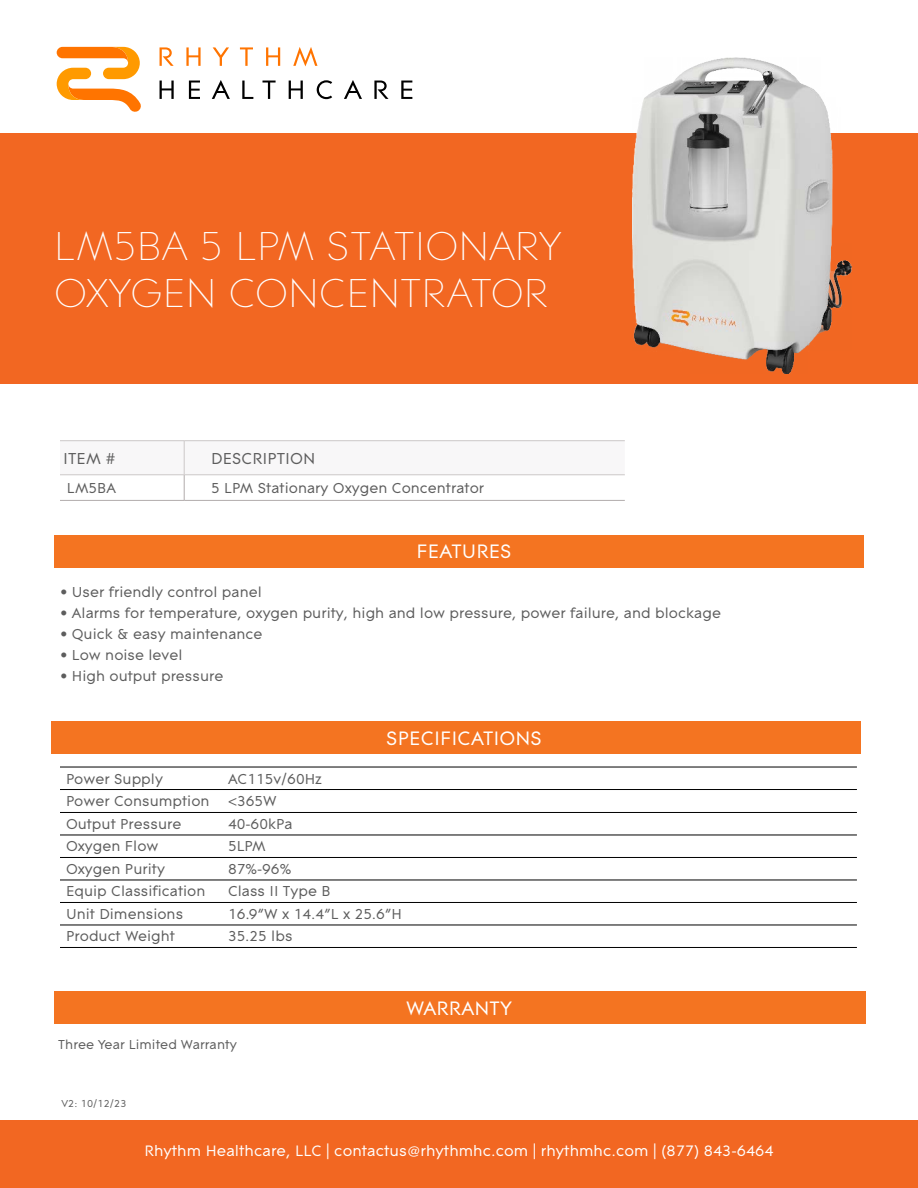
<style>
.page{position:relative;width:918px;height:1188px;background:#fff}
.page>*{position:absolute;margin:0;border:0;box-sizing:border-box;transform-origin:0 0}
.t1{font:100 42px/46.5px "Contax Pro 35";color:#fff}
.t2{font:20.25px "Contax Pro 55";color:#fff}
.t3{font:16.5px "Contax Pro 55";color:#5d5d5d}
.t4{font:15.75px "Contax Pro 55";color:#fff}
.t5{font:15px/22.8px "Contax Pro 55";color:#5d5d5d}
.t6{font:13.5px "Contax Pro 55";color:#5d5d5d}
.t7{font:10.5px "Contax Pro 55";letter-spacing:.01em;color:#5d5d5d}
.s1{font-size:13.5px}
</style>
<div class="page">
<div style="left:0;top:134px;width:918px;height:250px;background:#f26722"></div>
<svg style="left:240px;top:47px;width:13px;height:19px"></svg>
<svg style="left:160px;top:47px;width:14px;height:19px"></svg>
<svg style="left:186px;top:47px;width:15px;height:19px"></svg>
<svg style="left:213px;top:47px;width:16px;height:19px"></svg>
<svg style="left:266px;top:47px;width:14px;height:19px"></svg>
<svg style="left:293px;top:47px;width:24px;height:19px"></svg>
<svg style="left:160px;top:81px;width:14px;height:18px"></svg>
<svg style="left:189px;top:81px;width:11px;height:18px"></svg>
<svg style="left:212px;top:80px;width:18px;height:19px"></svg>
<svg style="left:242px;top:81px;width:11px;height:18px"></svg>
<svg style="left:262px;top:81px;width:14px;height:18px"></svg>
<svg style="left:289px;top:81px;width:14px;height:18px"></svg>
<svg style="left:317px;top:80px;width:15px;height:19px"></svg>
<svg style="left:344px;top:80px;width:18px;height:19px"></svg>
<svg style="left:374px;top:81px;width:15px;height:18px"></svg>
<svg style="left:401px;top:81px;width:11px;height:18px"></svg>
<svg style="left:57px;top:47px;width:84px;height:65px"></svg>
<div style="left:0;top:1120px;width:918px;height:68px;background:#f26722"></div>
<div style="left:54px;top:992px;width:811px;height:32px;background:#f47421"></div>
<hr style="left:60px;top:767px;width:162px;height:1px;background:#000">
<hr style="left:222px;top:767px;width:635px;height:1px;background:#000">
<hr style="left:60px;top:789px;width:162px;height:1px;background:#000">
<hr style="left:222px;top:789px;width:635px;height:1px;background:#000">
<hr style="left:60px;top:812px;width:162px;height:1px;background:#000">
<hr style="left:222px;top:812px;width:635px;height:1px;background:#000">
<hr style="left:60px;top:835px;width:162px;height:1px;background:#000">
<hr style="left:222px;top:835px;width:635px;height:1px;background:#000">
<hr style="left:60px;top:857px;width:162px;height:1px;background:#000">
<hr style="left:222px;top:857px;width:635px;height:1px;background:#000">
<hr style="left:60px;top:880px;width:162px;height:1px;background:#000">
<hr style="left:222px;top:880px;width:635px;height:1px;background:#000">
<hr style="left:60px;top:902px;width:162px;height:1px;background:#000">
<hr style="left:222px;top:902px;width:635px;height:1px;background:#000">
<hr style="left:60px;top:925px;width:162px;height:1px;background:#000">
<hr style="left:222px;top:925px;width:635px;height:1px;background:#000">
<hr style="left:60px;top:947px;width:162px;height:1px;background:#000">
<hr style="left:222px;top:947px;width:635px;height:1px;background:#000">
<svg style="left:60px;top:441px;width:565px;height:59px"></svg>
<hr style="left:60px;top:500px;width:124px;height:1px;background:#b2acac">
<hr style="left:184px;top:500px;width:441px;height:1px;background:#b2acac">
<hr style="left:60px;top:440px;width:124px;height:1px;background:#ccc8c8">
<hr style="left:184px;top:440px;width:441px;height:1px;background:#ccc8c8">
<hr style="left:184px;top:441px;width:1px;height:34px;background:#ccc8c8">
<hr style="left:60px;top:475px;width:124px;height:1px;background:#ccc8c8">
<hr style="left:184px;top:475px;width:441px;height:1px;background:#ccc8c8">
<div style="left:54px;top:536px;width:810px;height:32px;background:#f47421"></div>
<div style="left:51px;top:721px;width:810px;height:33px;background:#f47421"></div>
<img style="left:632px;top:57px;width:220px;height:317px">
<h1 class="t1" style="left:54px;top:223px;width:508px">LM5BA 5 LPM STATIONARY<br>OXYGEN CONCENTRATOR</h1>
<p class="t3" style="left:63px;top:448px;width:54px">ITEM #</p>
<p class="t3" style="left:211px;top:448px;width:106px">DESCRIPTION</p>
<p class="t5" style="left:67px;top:476px;width:51px">LM5BA</p>
<p class="t5" style="left:211px;top:476px;width:275px">5 LPM Stationary Oxygen Concentrator</p>
<h2 class="t2" style="left:417px;top:539px;width:97px">FEATURES</h2>
<p class="t5" style="left:60px;top:580px;width:203px">• User friendly control panel</p>
<p class="t5" style="left:60px;top:601px;width:663px">• Alarms for temperature, oxygen purity, high and low pressure, power failure, and blockage</p>
<p class="t5" style="left:60px;top:622px;width:204px">• Quick &amp; easy maintenance</p>
<p class="t5" style="left:60px;top:643px;width:124px">• Low noise level</p>
<p class="t5" style="left:60px;top:664px;width:165px">• High output pressure</p>
<p class="t5" style="left:66px;top:767px;width:258px;text-indent:162px">AC115v/60Hz<br>Power Consumption &lt;365W<br>Output Pressure</p>
<p class="t5" style="left:66px;top:767px;width:98px">Power Supply</p>
<p class="t5" style="left:228px;top:812px;width:66px">40-60kPa</p>
<h2 class="t2" style="left:386px;top:725px;width:157px">SPECIFICATIONS</h2>
<p class="t5" style="left:66px;top:835px;width:94px">Oxygen Flow</p>
<p class="t5" style="left:228px;top:835px;width:39px">5LPM</p>
<p class="t5" style="left:66px;top:857px;width:100px">Oxygen Purity</p>
<p class="t5" style="left:228px;top:857px;width:65px">87%-96%</p>
<p class="t5" style="left:66px;top:880px;width:141px">Equip Classification</p>
<p class="t5" style="left:228px;top:880px;width:104px">Class II Type B</p>
<p class="t5" style="left:66px;top:902px;width:119px">Unit Dimensions</p>
<p class="t5" style="left:228px;top:902px;width:176px">16.9”W x 14.4”L x 25.6”H</p>
<p class="t5" style="left:66px;top:925px;width:110px">Product Weight</p>
<p class="t5" style="left:228px;top:925px;width:66px">35.25 lbs</p>
<p class="t6" style="left:58px;top:1037px;width:180px">Three Year Limited Warranty</p>
<p class="t7" style="left:62px;top:1098px;width:67px">V2: 10/12/23</p>
<h2 class="t2" style="left:406px;top:996px;width:107px">WARRANTY</h2>
<p class="t4" style="left:144px;top:1141px;width:631px">Rhythm Healthcare, LLC | contactus<span class="s1">@</span>rhythmhc.com | rhythmhc.com | (877) 843-6464</p>
</div>
